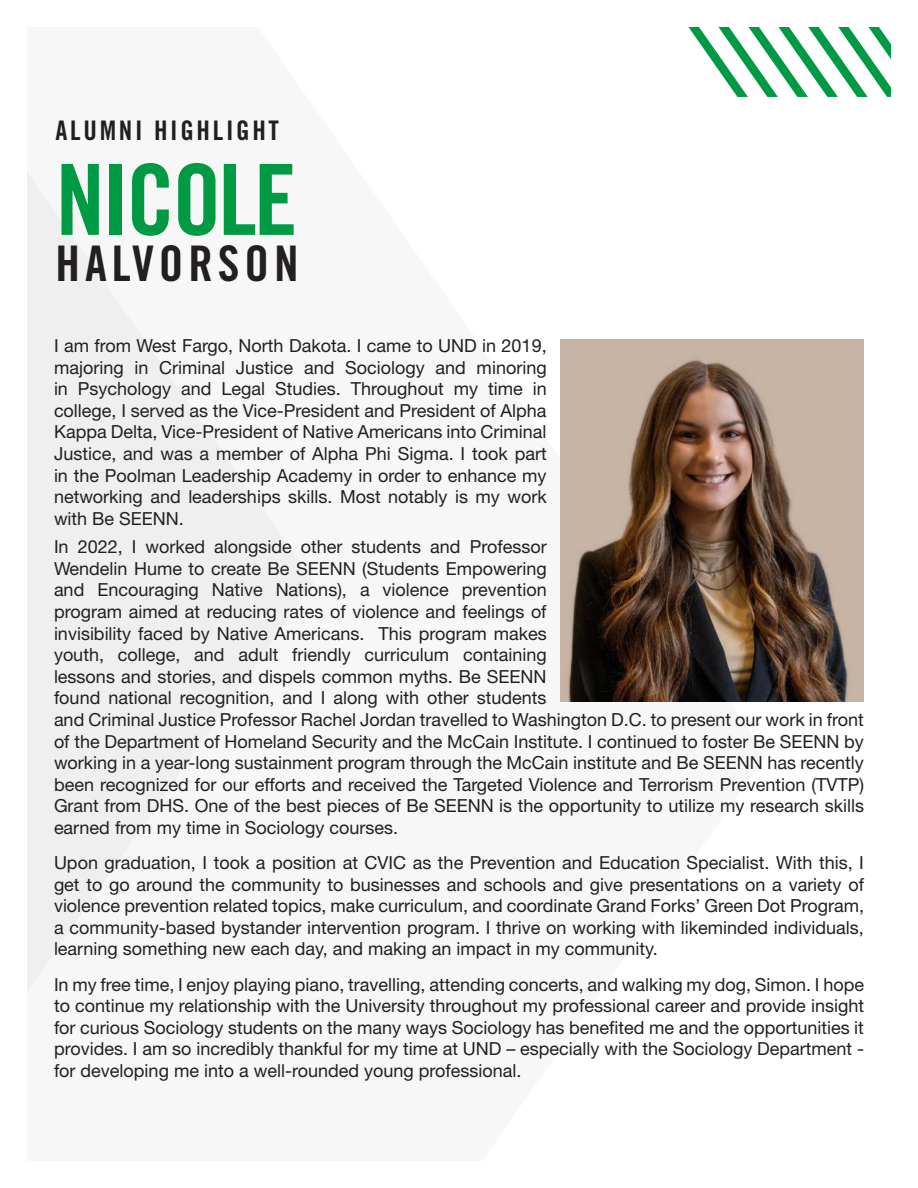
<style>
.page{position:relative;width:918px;height:1188px;background:#fff}
.page>*{position:absolute;margin:0;border:0;box-sizing:border-box;transform-origin:0 0}
.t1{font:98.25px "Trade Gothic LT Pro Bd Cn 20";letter-spacing:-.03em;color:#009a44}
.t2{font:49.05px "Trade Gothic LT Pro Bd Cn 20";letter-spacing:.1em;color:#231f20}
.t3{font:27px "Trade Gothic LT Pro Bd Cn 20";letter-spacing:.1em;color:#231f20}
.t4{font:18px/21.6px "Helvetica Neue LT Pro";color:#231f20;text-align:justify}
</style>
<div class="page">
<svg style="left:688px;top:27px;width:203px;height:70px"></svg>
<div style="left:27px;top:172px;width:287px;height:819px;background:#f1f1f1"></div>
<img style="left:560px;top:339px;width:304px;height:363px">
<h3 class="t3" style="left:56px;top:114px;width:225px">ALUMNI HIGHLIGHT</h3>
<h1 class="t1" style="left:56px;top:140px;width:243px">NICOLE</h1>
<h2 class="t2" style="left:56px;top:234px;width:244px">HALVORSON</h2>
<p class="t4" style="left:54px;top:334px;width:494px">I am from West Fargo, North Dakota. I came to UND in 2019, majoring in Criminal Justice and Sociology and minoring in Psychology and Legal Studies. Throughout my time in college, I served as the Vice-President and President of Alpha Kappa Delta, Vice-President of Native Americans into Criminal Justice, and was a member of Alpha Phi Sigma. I took part in the Poolman Leadership Academy in order to enhance my networking and leaderships skills. Most notably is my work with Be SEENN.</p>
<p class="t4" style="left:54px;top:535px;width:812px;text-align:left">In 2022, I worked alongside other students and Professor<br>Wendelin Hume to create Be SEENN (Students Empowering<br>and Encouraging Native Nations), a violence prevention<br>program aimed at reducing rates of violence and feelings of<br>invisibility faced by Native Americans. This program makes<br>youth, college, and adult friendly curriculum containing<br>lessons and stories, and dispels common myths. Be SEENN<br>found national recognition, and I along with other students<br>and Criminal Justice Professor Rachel Jordan travelled to Washington D.C. to present our work in front of the Department of Homeland Security and the McCain Institute. I continued to foster Be SEENN by working in a year-long sustainment program through the McCain institute and Be SEENN has recently been recognized for our efforts and received the Targeted Violence and Terrorism Prevention (TVTP)<br>Grant from DHS. One of the best pieces of Be SEENN is the opportunity to utilize my research skills earned from my time in Sociology courses.</p>
<p class="t4" style="left:54px;top:851px;width:812px">Upon graduation, I took a position at CVIC as the Prevention and Education Specialist. With this, I get to go around the community to businesses and schools and give presentations on a variety of violence prevention related topics, make curriculum, and coordinate Grand Forks’ Green Dot Program, a community-based bystander intervention program. I thrive on working with likeminded individuals, learning something new each day, and making an impact in my community.</p>
<p class="t4" style="left:54px;top:973px;width:812px">In my free time, I enjoy playing piano, travelling, attending concerts, and walking my dog, Simon. I hope to continue my relationship with the University throughout my professional career and provide insight for curious Sociology students on the many ways Sociology has benefited me and the opportunities it provides. I am so incredibly thankful for my time at UND – especially with the Sociology Department - for developing me into a well-rounded young professional.</p>
</div>
